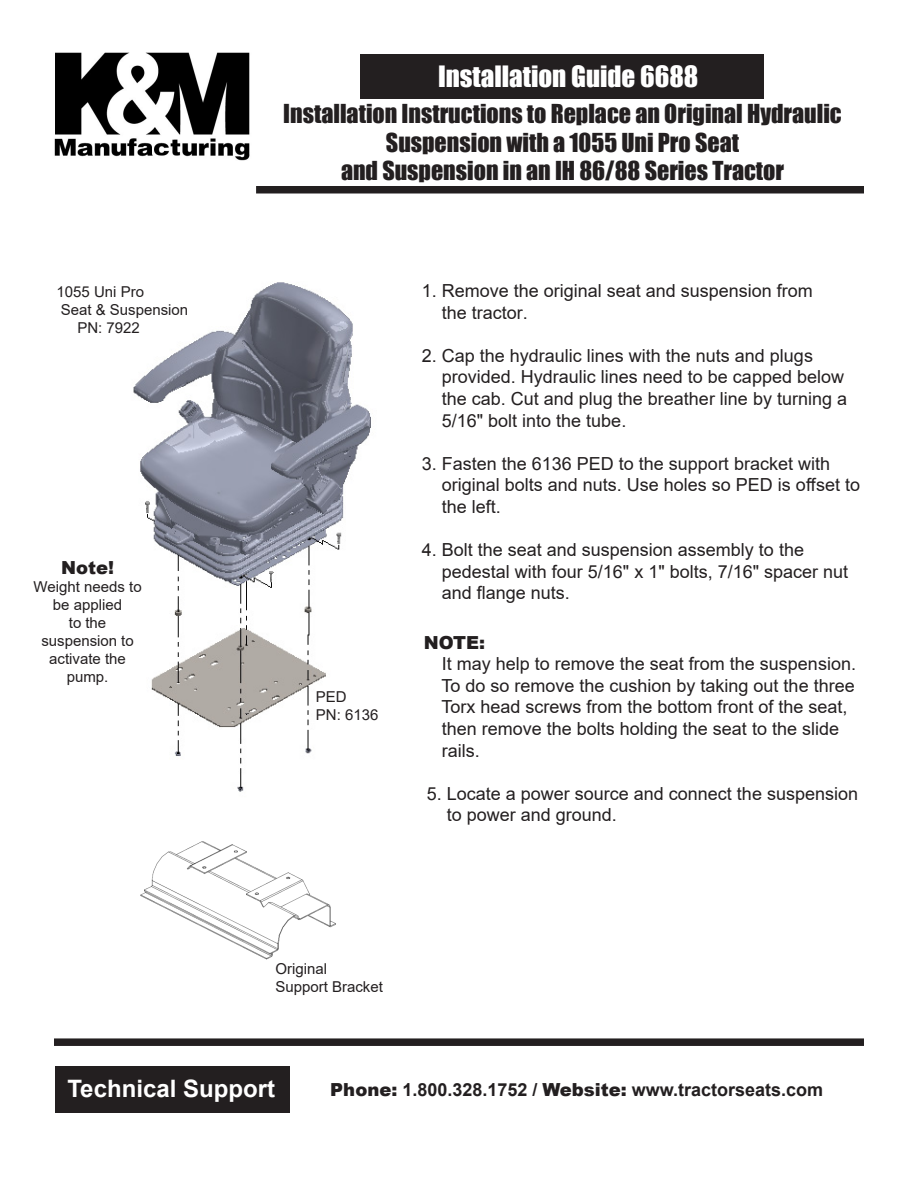
<style>
.page{position:relative;width:918px;height:1188px;background:#fff}
.page>*{position:absolute;margin:0;border:0;box-sizing:border-box;transform-origin:0 0}
.t1{font:27px "Impact";color:#fff}
.t2{font:24px/28.8px "Impact";color:#231f20;text-align:center}
.t3{font:700 24px "Arial";color:#fff}
.t4{font:18px/21.6px "Arial";color:#231f20}
.t5{font:700 18px "Arial";color:#231f20}
.t6{font:900 18px "Arial";color:#231f20}
.t7{font:15px/18px "Arial";color:#231f20;text-align:center}
.s1{font-weight:900}
</style>
<div class="page">
<img style="left:133px;top:282px;width:238px;height:510px">
<img style="left:140px;top:841px;width:196px;height:119px">
<img style="left:54px;top:52px;width:196px;height:109px">
<div style="left:361px;top:54px;width:403px;height:44px;background:#231f20"></div>
<div style="left:256px;top:186px;width:608px;height:8px;background:#231f20"></div>
<div style="left:54px;top:1038px;width:810px;height:8px;background:#231f20"></div>
<div style="left:55px;top:1066px;width:235px;height:47px;background:#231f20"></div>
<p class="t7" style="left:57px;top:283px;width:89px">1055 Uni Pro</p>
<p class="t7" style="left:61px;top:301px;width:129px">Seat &amp; Suspension</p>
<p class="t7" style="left:77px;top:319px;width:64px">PN: 7922</p>
<p class="t6" style="left:61px;top:555px;width:54px">Note!</p>
<p class="t7" style="left:33px;top:577px;width:110px">Weight needs to be applied<br>to the suspension to activate the pump.</p>
<h1 class="t1" style="left:438px;top:55px;width:262px">Installation Guide 6688</h1>
<h2 class="t2" style="left:283px;top:98px;width:560px">Installation Instructions to Replace an Original Hydraulic<br>Suspension with a 1055 Uni Pro Seat<br>and Suspension in an IH 86/88 Series Tractor</h2>
<p class="t7" style="left:316px;top:687px;width:32px">PED</p>
<p class="t7" style="left:316px;top:705px;width:64px">PN: 6136</p>
<p class="t4" style="left:442px;top:280px;width:373px;text-indent:-20px">1. Remove the original seat and suspension from the tractor.</p>
<p class="t4" style="left:442px;top:345px;width:407px;text-indent:-20px">2. Cap the hydraulic lines with the nuts and plugs provided. Hydraulic lines need to be capped below the cab. Cut and plug the breather line by turning a 5/16" bolt into the tube.</p>
<p class="t4" style="left:442px;top:453px;width:420px;text-indent:-20px">3. Fasten the 6136 PED to the support bracket with original bolts and nuts. Use holes so PED is offset to the left.</p>
<p class="t4" style="left:442px;top:539px;width:408px;text-indent:-20px">4. Bolt the seat and suspension assembly to the pedestal with four 5/16" x 1" bolts, 7/16" spacer nut and flange nuts.</p>
<p class="t6" style="left:424px;top:629px;width:63px">NOTE:</p>
<p class="t4" style="left:442px;top:653px;width:416px">It may help to remove the seat from the suspension.</p>
<p class="t4" style="left:441px;top:674px;width:415px">To do so remove the cushion by taking out the three</p>
<p class="t4" style="left:441px;top:696px;width:408px">Torx head screws from the bottom front of the seat,</p>
<p class="t4" style="left:442px;top:718px;width:399px">then remove the bolts holding the seat to the slide</p>
<p class="t4" style="left:442px;top:739px;width:39px">rails.</p>
<p class="t4" style="left:427px;top:782px;width:433px">5. Locate a power source and connect the suspension</p>
<p class="t4" style="left:447px;top:804px;width:172px">to power and ground.</p>
<p class="t7" style="left:275px;top:960px;width:53px">Original</p>
<p class="t7" style="left:275px;top:978px;width:109px">Support Bracket</p>
<h2 class="t3" style="left:67px;top:1071px;width:209px">Technical Support</h2>
<p class="t5" style="left:330px;top:1077px;width:494px"><span class="s1">Phone:</span> 1.800.328.1752 / <span class="s1">Website:</span> www.tractorseats.com</p>
</div>
